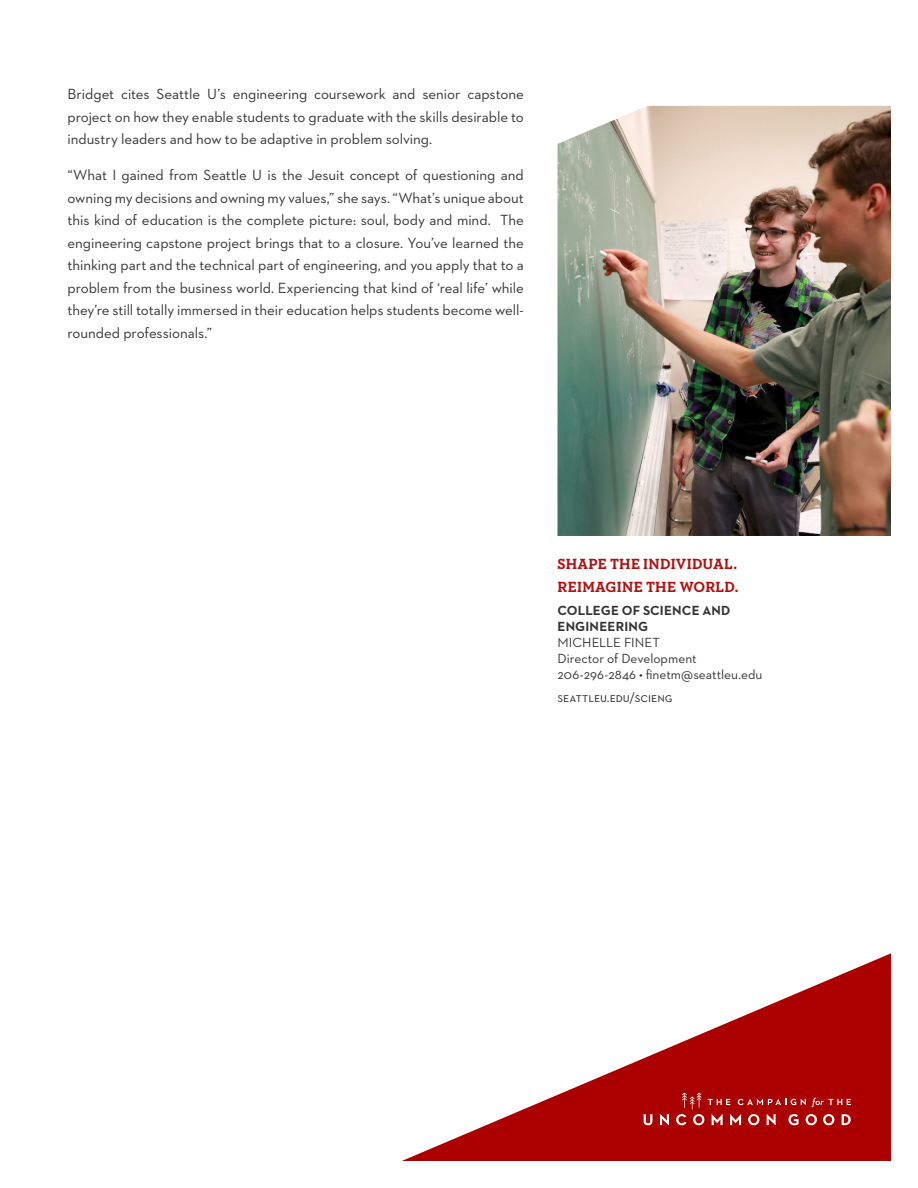
<style>
.page{position:relative;width:918px;height:1188px;background:#fff}
.page>*{position:absolute;margin:0;border:0;box-sizing:border-box;transform-origin:0 0}
.t1{font:15px/22.5px "Neutraface 2 Text";letter-spacing:-.005em;color:#363536;text-align:justify}
.t2{font:700 15px "Neutraface Slab Text";letter-spacing:.015em;color:#b01212}
.t3{font:13.5px "Neutraface 2 Text";color:#363536}
.t4{font:700 13.5px/16.2px "Neutraface 2 Text";letter-spacing:.01em;color:#363536}
</style>
<div class="page">
<img style="left:557px;top:106px;width:334px;height:430px">
<svg style="left:402px;top:953px;width:489px;height:208px"></svg>
<svg style="left:644px;top:1114px;width:8px;height:11px"></svg>
<svg style="left:660px;top:1114px;width:9px;height:11px"></svg>
<svg style="left:676px;top:1092px;width:175px;height:33px;background:#b72727"></svg>
<p class="t1" style="left:68px;top:83px;width:458px">Bridget cites Seattle U’s engineering coursework and senior capstone project on how they enable students to graduate with the skills desirable to industry leaders and how to be adaptive in problem solving.</p>
<p class="t1" style="left:68px;top:164px;width:458px">“What I gained from Seattle U is the Jesuit concept of questioning and owning my decisions and owning my values,” she says. “What’s unique about this kind of education is the complete picture: soul, body and mind. The engineering capstone project brings that to a closure. You’ve learned the thinking part and the technical part of engineering, and you apply that to a problem from the business world. Experiencing that kind of ‘real life’ while they’re still totally immersed in their education helps students become well&shy;rounded professionals.”</p>
<p class="t2" style="left:558px;top:554px;width:181px">SHAPE THE INDIVIDUAL.</p>
<p class="t2" style="left:558px;top:577px;width:182px">REIMAGINE THE WORLD.</p>
<p class="t4" style="left:557px;top:602px;width:174px">COLLEGE OF SCIENCE AND<br>ENGINEERING</p>
<p class="t3" style="left:557px;top:634px;width:104px">MICHELLE FINET</p>
<p class="t3" style="left:557px;top:650px;width:141px">Director of Development</p>
<p class="t3" style="left:557px;top:666px;width:206px">206-296-2846 • finetm@seattleu.edu</p>
<p class="t3" style="left:557px;top:689px;width:117px">seattleu.edu/scieng</p>
</div>
